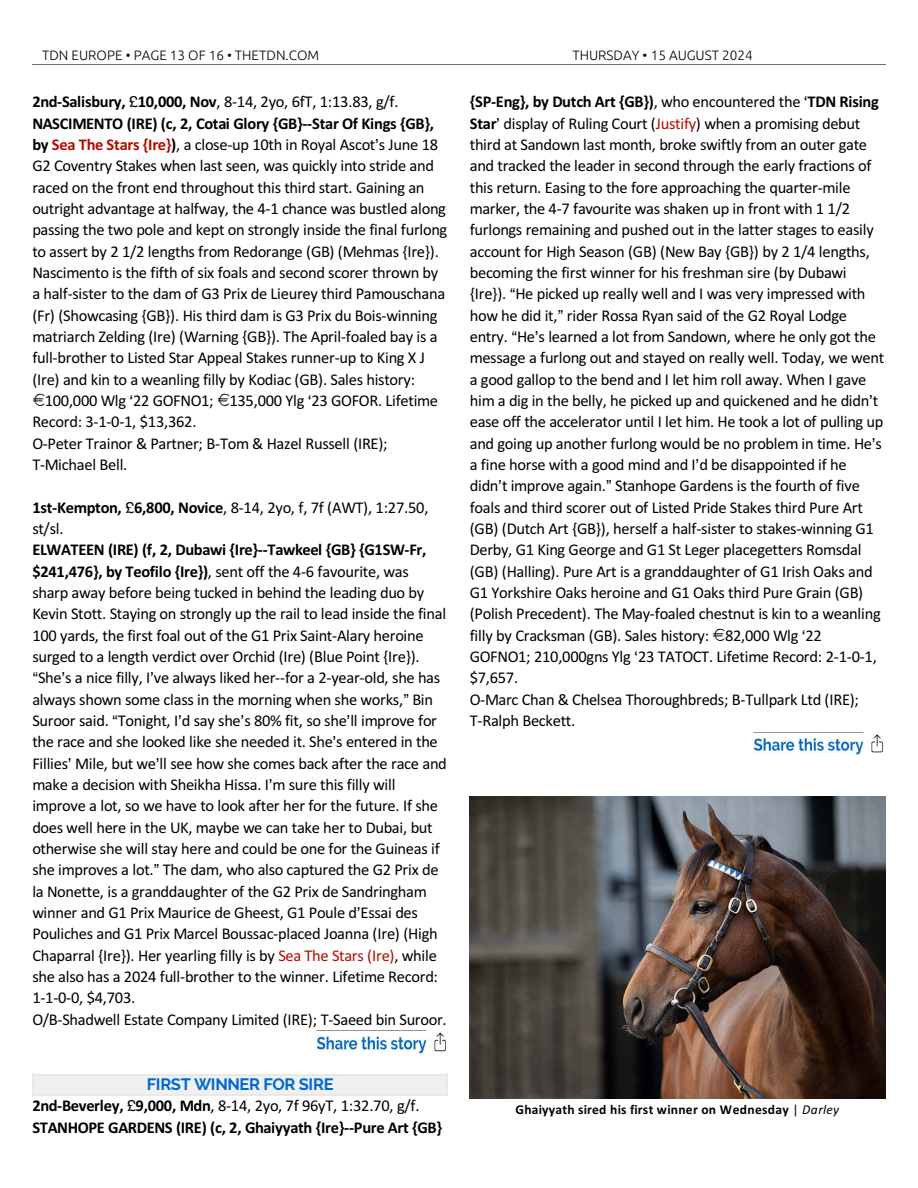
<style>
.page{position:relative;width:918px;height:1188px;background:#fff}
.page>*{position:absolute;margin:0;border:0;box-sizing:border-box;transform-origin:0 0}
.t1{font:16.5px/21.3px "Calibri";letter-spacing:-.02em;color:#000}
.t2{font:700 16.5px/21.3px "Calibri";letter-spacing:-.025em;color:#000}
.t3{font:700 16.5px "Raleway";letter-spacing:-.025em;color:#0069cc}
.t4{font:300 13.5px "Ubuntu";color:#000}
.t5{font:700 13.5px "Calibri";letter-spacing:.025em;color:#000}
.s1{font-weight:700}
.s2{font-weight:700;color:#b30b00}
.s3{color:#b30b00}
.s4{font-weight:400}
.s5{font-weight:400;font-style:italic}
</style>
<div class="page">
<hr style="left:32px;top:64px;width:853px;height:1px;background:#6e6e6e">
<div style="left:32px;top:1074px;width:416px;height:21px;background:#f0f0f0"></div>
<hr style="left:32px;top:1074px;width:2px;height:21px;background:#e8e8e8">
<hr style="left:32px;top:1074px;width:416px;height:1px;background:#e8e8e8">
<hr style="left:32px;top:1094px;width:416px;height:1px;background:#e8e8e8">
<img style="left:470px;top:796px;width:416px;height:303px">
<img style="left:315px;top:1032px;width:131px;height:22px">
<img style="left:752px;top:732px;width:131px;height:23px">
<p class="t4" style="left:42px;top:49px;width:279px">TDN EUROPE • PAGE 13 OF 16 • THETDN.COM</p>
<p class="t4" style="left:572px;top:49px;width:182px">THURSDAY • 15 AUGUST 2024</p>
<p class="t1" style="left:32px;top:93px;width:416px"><span class="s1">2nd-Salisbury, 10,000, Nov</span>, 8-14, 2yo, 6fT, 1:13.83, g/f.<br><span class="s1">NASCIMENTO (IRE) (c, 2, Cotai Glory {GB}--Star Of Kings {GB}, by</span> <span class="s2">Sea The Stars {Ire}</span><span class="s1">)</span>, a close-up 10th in Royal Ascot s June 18<br>G2 Coventry Stakes when last seen, was quickly into stride and raced on the front end throughout this third start. Gaining an outright advantage at halfway, the 4-1 chance was bustled along passing the two pole and kept on strongly inside the final furlong to assert by 2 1/2 lengths from Redorange (GB) (Mehmas {Ire}).<br>Nascimento is the fifth of six foals and second scorer thrown by a half-sister to the dam of G3 Prix de Lieurey third Pamouschana (Fr) (Showcasing {GB}). His third dam is G3 Prix du Bois-winning matriarch Zelding (Ire) (Warning {GB}). The April-foaled bay is a full-brother to Listed Star Appeal Stakes runner-up to King X J (Ire) and kin to a weanling filly by Kodiac (GB). Sales history:</p>
<p class="t1" style="left:32px;top:391px;width:407px;text-indent:12px">100,000 Wlg 22 GOFNO1; 135,000 Ylg 23 GOFOR. Lifetime Record: 3-1-0-1, $13,362.<br>O-Peter Trainor &amp; Partner; B-Tom &amp; Hazel Russell (IRE); T-Michael Bell.</p>
<p class="t1" style="left:32px;top:498px;width:398px"><span class="s1">1st-Kempton, 6,800, Novice</span>, 8-14, 2yo, f, 7f (AWT), 1:27.50, st/sl.</p>
<p class="t2" style="left:32px;top:541px;width:396px">ELWATEEN (IRE) (f, 2, Dubawi {Ire}--Tawkeel {GB} {G1SW-Fr,</p>
<p class="t1" style="left:32px;top:562px;width:378px"><span class="s1">$241,476}, by Teofilo {Ire})</span>, sent off the 4-6 favourite, was</p>
<p class="t1" style="left:32px;top:583px;width:393px">sharp away before being tucked in behind the leading duo by</p>
<p class="t1" style="left:32px;top:605px;width:415px">Kevin Stott. Staying on strongly up the rail to lead inside the final</p>
<p class="t1" style="left:32px;top:626px;width:393px">100 yards, the first foal out of the G1 Prix Saint-Alary heroine</p>
<p class="t1" style="left:32px;top:647px;width:389px">surged to a length verdict over Orchid (Ire) (Blue Point {Ire}).</p>
<p class="t1" style="left:38px;top:669px;width:404px">She s a nice filly, I ve always liked her--for a 2-year-old, she has</p>
<p class="t1" style="left:32px;top:690px;width:402px">always shown some class in the morning when she works, Bin</p>
<p class="t1" style="left:32px;top:711px;width:406px">Suroor said. Tonight, I d say she s 80% fit, so she ll improve for</p>
<p class="t1" style="left:32px;top:733px;width:407px">the race and she looked like she needed it. She s entered in the</p>
<p class="t1" style="left:32px;top:754px;width:416px">Fillies Mile, but we ll see how she comes back after the race and</p>
<p class="t1" style="left:32px;top:775px;width:365px">make a decision with Sheikha Hissa. I m sure this filly will</p>
<p class="t1" style="left:32px;top:796px;width:407px">improve a lot, so we have to look after her for the future. If she</p>
<p class="t1" style="left:32px;top:818px;width:402px">does well here in the UK, maybe we can take her to Dubai, but</p>
<p class="t1" style="left:32px;top:839px;width:409px">otherwise she will stay here and could be one for the Guineas if</p>
<p class="t1" style="left:32px;top:861px;width:408px">she improves a lot. The dam, who also captured the G2 Prix de</p>
<p class="t1" style="left:32px;top:882px;width:396px">la Nonette, is a granddaughter of the G2 Prix de Sandringham</p>
<p class="t1" style="left:32px;top:903px;width:387px">winner and G1 Prix Maurice de Gheest, G1 Poule d Essai des</p>
<p class="t1" style="left:32px;top:924px;width:407px">Pouliches and G1 Prix Marcel Boussac-placed Joanna (Ire) (High</p>
<p class="t1" style="left:32px;top:946px;width:406px">Chaparral {Ire}). Her yearling filly is by <span class="s3">Sea The Stars (Ire)</span>, while</p>
<p class="t1" style="left:32px;top:967px;width:407px">she also has a 2024 full-brother to the winner. Lifetime Record:</p>
<p class="t1" style="left:32px;top:989px;width:104px">1-1-0-0, $4,703.</p>
<p class="t1" style="left:32px;top:1010px;width:416px">O/B-Shadwell Estate Company Limited (IRE); T-Saeed bin Suroor.</p>
<p class="t3" style="left:147px;top:1075px;width:188px">FIRST WINNER FOR SIRE</p>
<p class="t2" style="left:32px;top:1097px;width:411px">2nd-Beverley, 9,000, Mdn<span class="s4">, 8-14, 2yo, 7f 96yT, 1:32.70, g/f.<br></span>STANHOPE GARDENS (IRE) (c, 2, Ghaiyyath {Ire}--Pure Art {GB}</p>
<p class="t1" style="left:470px;top:93px;width:416px"><span class="s1">{SP-Eng}, by Dutch Art {GB})</span>, who encountered the <span class="s1">TDN Rising Star</span> display of Ruling Court (<span class="s3">Justify</span>) when a promising debut third at Sandown last month, broke swiftly from an outer gate and tracked the leader in second through the early fractions of this return. Easing to the fore approaching the quarter-mile marker, the 4-7 favourite was shaken up in front with 1 1/2 furlongs remaining and pushed out in the latter stages to easily account for High Season (GB) (New Bay {GB}) by 2 1/4 lengths, becoming the first winner for his freshman sire (by Dubawi {Ire}). He picked up really well and I was very impressed with how he did it, rider Rossa Ryan said of the G2 Royal Lodge entry. He s learned a lot from Sandown, where he only got the message a furlong out and stayed on really well. Today, we went a good gallop to the bend and I let him roll away. When I gave him a dig in the belly, he picked up and quickened and he didn t ease off the accelerator until I let him. He took a lot of pulling up and going up another furlong would be no problem in time. He s a fine horse with a good mind and I d be disappointed if he<br>didn t improve again. Stanhope Gardens is the fourth of five foals and third scorer out of Listed Pride Stakes third Pure Art (GB) (Dutch Art {GB}), herself a half-sister to stakes-winning G1<br>Derby, G1 King George and G1 St Leger placegetters Romsdal (GB) (Halling). Pure Art is a granddaughter of G1 Irish Oaks and G1 Yorkshire Oaks heroine and G1 Oaks third Pure Grain (GB) (Polish Precedent). The May-foaled chestnut is kin to a weanling filly by Cracksman (GB). Sales history: 82,000 Wlg 22<br>GOFNO1; 210,000gns Ylg 23 TATOCT. Lifetime Record: 2-1-0-1, $7,657.<br>O-Marc Chan &amp; Chelsea Thoroughbreds; B-Tullpark Ltd (IRE); T-Ralph Beckett.</p>
<p class="t5" style="left:515px;top:1104px;width:326px">Ghaiyyath sired his first winner on Wednesday <span class="s4">|</span> <span class="s5">Darley</span></p>
</div>
